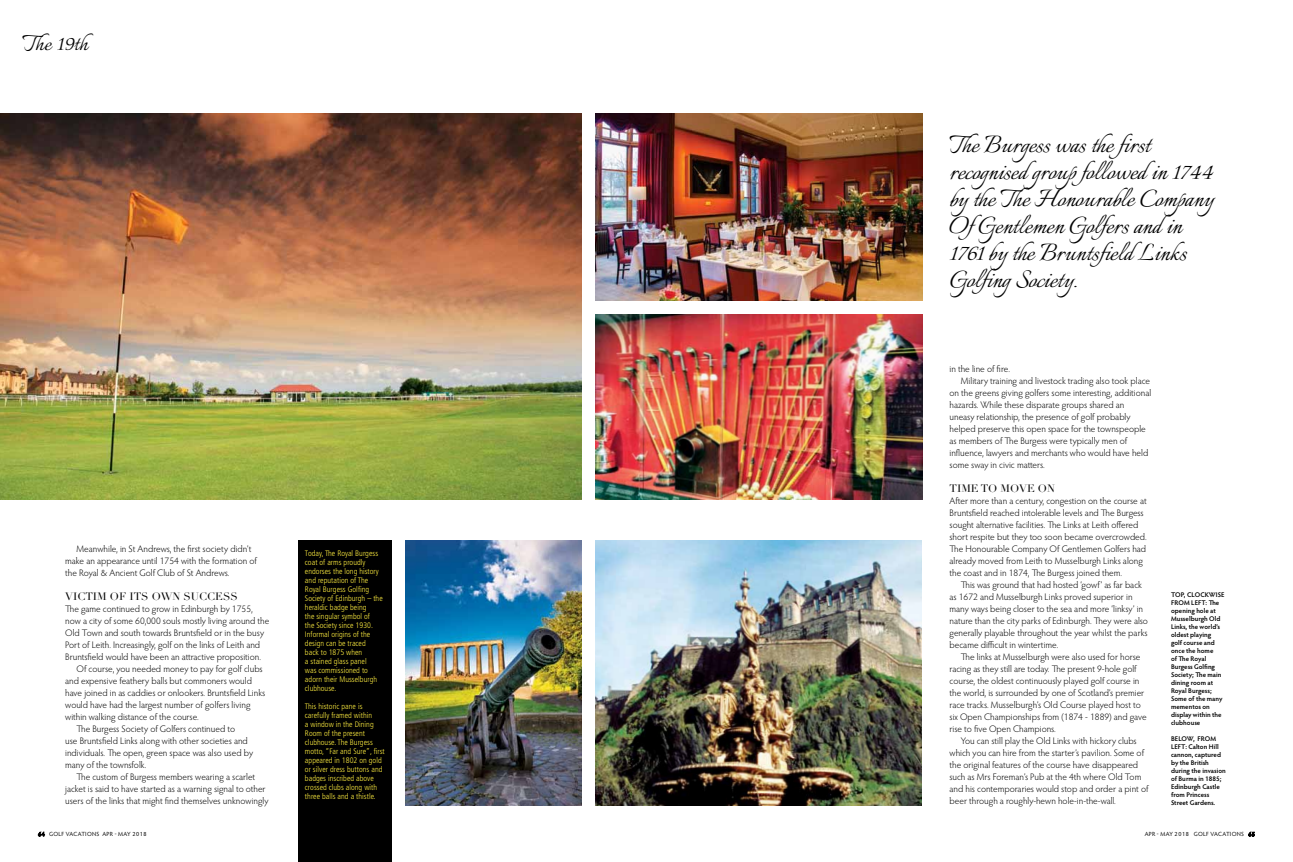
<style>
.page{position:relative;width:1293px;height:862px;background:#fff}
.page>*{position:absolute;margin:0;border:0;box-sizing:border-box;transform-origin:0 0}
.t1{font:30px/27px "Italianno";color:#000}
.t2{font:27px "Italianno";letter-spacing:.01em;color:#000;scale:1.05 1}
.t3{font:10.5px "Didot";color:#000;scale:1.05 1}
.t4{font:300 9.5px/12px "Hypatia Sans Pro";color:#000}
.t5{font:300 condensed 8px/9px "Frutiger";letter-spacing:.005em;color:#ffef40}
.t6{font:600 6.8px/8px "Hypatia Sans Pro";color:#000}
.t7{font:6px "Hypatia Sans Pro";letter-spacing:.05em;color:#000}
</style>
<div class="page">
<svg style="left:38px;top:832px;width:7px;height:4px"></svg>
<svg style="left:1248px;top:832px;width:6px;height:4px"></svg>
<img style="left:0;top:113px;width:581px;height:386px">
<img style="left:595px;top:315px;width:327px;height:184px">
<div style="left:298px;top:540px;width:93px;height:322px;background:#000"></div>
<img style="left:595px;top:113px;width:327px;height:188px">
<img style="left:595px;top:540px;width:326px;height:265px">
<img style="left:405px;top:540px;width:176px;height:265px">
<h2 class="t2" style="left:24px;top:28px;width:63px">The 19th</h2>
<p class="t4" style="left:65px;top:543px;width:193px;text-indent:11px">Meanwhile, in St Andrews, the first society didn’t make an appearance until 1754 with the formation of the Royal &amp; Ancient Golf Club of St Andrews.</p>
<p class="t3" style="left:65px;top:590px;width:166px">VICTIM OF ITS OWN SUCCESS</p>
<p class="t4" style="left:65px;top:603px;width:189px">The game continued to grow in Edinburgh by 1755,</p>
<p class="t4" style="left:65px;top:615px;width:206px">now a city of some 60,000 souls mostly living around the</p>
<p class="t4" style="left:65px;top:627px;width:200px">Old Town and south towards Bruntsfield or in the busy</p>
<p class="t4" style="left:65px;top:639px;width:196px">Port of Leith. Increasingly, golf on the links of Leith and</p>
<p class="t4" style="left:65px;top:651px;width:197px">Bruntsfield would have been an attractive proposition.</p>
<p class="t4" style="left:77px;top:663px;width:188px">Of course, you needed money to pay for golf clubs</p>
<p class="t4" style="left:65px;top:675px;width:188px">and expensive feathery balls but commoners would</p>
<p class="t4" style="left:65px;top:687px;width:202px">have joined in as caddies or onlookers. Bruntsfield Links</p>
<p class="t4" style="left:65px;top:699px;width:187px">would have had the largest number of golfers living</p>
<p class="t4" style="left:65px;top:711px;width:135px">within walking distance of the course.</p>
<p class="t4" style="left:77px;top:723px;width:160px">The Burgess Society of Golfers continued to</p>
<p class="t4" style="left:65px;top:735px;width:184px">use Bruntsfield Links along with other societies and</p>
<p class="t4" style="left:65px;top:747px;width:189px">individuals. The open, green space was also used by</p>
<p class="t4" style="left:65px;top:759px;width:83px">many of the townsfolk.</p>
<p class="t4" style="left:77px;top:771px;width:180px">The custom of Burgess members wearing a scarlet</p>
<p class="t4" style="left:65px;top:783px;width:202px">jacket is said to have started as a warning signal to other</p>
<p class="t4" style="left:65px;top:795px;width:205px">users of the links that might find themselves unknowingly</p>
<p class="t5" style="left:305px;top:549px;width:79px">Today, The Royal Burgess coat of arms proudly endorses the long history and reputation of The<br>Royal Burgess Golfing<br>Society of Edinburgh – the heraldic badge being<br>the singular symbol of<br>the Society since 1930.<br>Informal origins of the design can be traced<br>back to 1875 when<br>a stained glass panel<br>was commissioned to adorn their Musselburgh clubhouse.</p>
<p class="t5" style="left:305px;top:702px;width:81px">This historic pane is carefully framed within<br>a window in the Dining<br>Room of the present clubhouse. The Burgess motto, “Far and Sure”, first appeared in 1802 on gold or silver dress buttons and badges inscribed above crossed clubs along with three balls and a thistle.</p>
<h1 class="t1" style="left:949px;top:133px;width:266px">The Burgess was the first recognised group followed in 1744 by the The Honourable Company<br>OfGentlemen Golfers and in<br>1761 by the Bruntsfield Links<br>Golfing Society.</h1>
<p class="t4" style="left:949px;top:363px;width:62px">in the line of fire.</p>
<p class="t4" style="left:961px;top:375px;width:191px">Military training and livestock trading also took place</p>
<p class="t4" style="left:949px;top:387px;width:203px">on the greens giving golfers some interesting, additional</p>
<p class="t4" style="left:949px;top:399px;width:176px">hazards. While these disparate groups shared an</p>
<p class="t4" style="left:949px;top:411px;width:182px">uneasy relationship, the presence of golf probably</p>
<p class="t4" style="left:949px;top:423px;width:198px">helped preserve this open space for the townspeople</p>
<p class="t4" style="left:949px;top:435px;width:179px">as members of The Burgess were typically men of</p>
<p class="t4" style="left:949px;top:447px;width:200px">influence, lawyers and merchants who would have held</p>
<p class="t4" style="left:949px;top:459px;width:97px">some sway in civic matters.</p>
<p class="t3" style="left:949px;top:482px;width:102px">TIME TO MOVE ON</p>
<p class="t4" style="left:949px;top:495px;width:199px">After more than a century, congestion on the course at Bruntsfield reached intolerable levels and The Burgess sought alternative facilities. The Links at Leith offered short respite but they too soon became overcrowded.<br>The Honourable Company Of Gentlemen Golfers had already moved from Leith to Musselburgh Links along the coast and in 1874, The Burgess joined them.</p>
<p class="t4" style="left:949px;top:579px;width:200px;text-indent:11px">This was ground that had hosted ‘gowf’ as far back as 1672 and Musselburgh Links proved superior in many ways being closer to the sea and more ‘linksy’ in nature than the city parks of Edinburgh. They were also generally playable throughout the year whilst the parks became difficult in wintertime.</p>
<p class="t4" style="left:949px;top:651px;width:199px;text-indent:11px">The links at Musselburgh were also used for horse racing as they still are today. The present 9-hole golf course, the oldest continuously played golf course in the world, is surrounded by one of Scotland’s premier race tracks. Musselburgh’s Old Course played host to six Open Championships from (1874 ‐ 1889) and gave rise to five Open Champions.</p>
<p class="t4" style="left:949px;top:735px;width:200px;text-indent:11px">You can still play the Old Links with hickory clubs which you can hire from the starter’s pavilion. Some of the original features of the course have disappeared such as Mrs Foreman’s Pub at the 4th where Old Tom and his contemporaries would stop and order a pint of beer through a roughly-hewn hole-in-the-wall.</p>
<p class="t6" style="left:1171px;top:590px;width:55px">top, clockwise from left: The opening hole at<br>Musselburgh Old<br>Links, the world’s oldest playing<br>golf course and once the home<br>of The Royal<br>Burgess Golfing<br>Society; The main dining room at<br>Royal Burgess;<br>Some of the many mementos on display within the clubhouse</p>
<p class="t6" style="left:1171px;top:734px;width:56px">below, from left: Calton Hill cannon, captured by the British during the invasion of Burma in 1885;<br>Edinburgh Castle from Princess<br>Street Gardens.</p>
<p class="t7" style="left:38px;top:830px;width:110px">64 GOLF VACATIONS APR - MAY 2018</p>
<p class="t7" style="left:1144px;top:830px;width:112px">APR - MAY 2018 GOLF VACATIONS 65</p>
</div>
